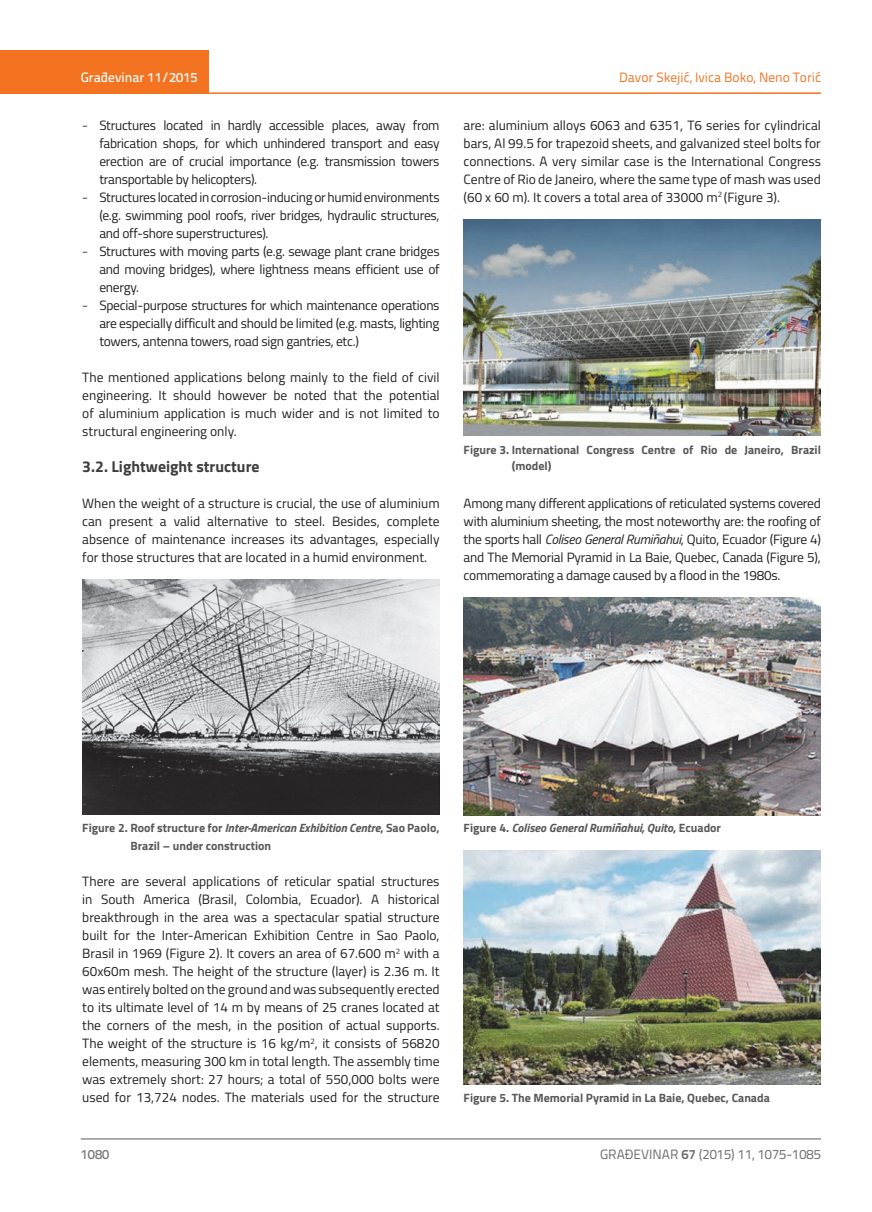
<style>
.page{position:relative;width:872px;height:1212px;background:#fff}
.page>*{position:absolute;margin:0;border:0;box-sizing:border-box;transform-origin:0 0}
.t1{font:700 15.75px "Titillium";color:#3e3e3f}
.t2{font:13.5px/18px "Titillium";letter-spacing:-.02em;color:#231f20;text-align:justify}
.t3{font:13.5px "Titillium Text 22 L";color:#f47321}
.t4{font:13.5px "Titillium Text 22 L";color:#6c6d70}
.t5{font:500 13.5px "Titillium Text 22 L";color:#fff}
.t6{font:500 13.5px "Titillium Text 22 L";color:#787a7d}
.t7{font:700 12px/18px "Titillium";color:#57585a}
.t8{font:italic 700 12px "Titillium";color:#57585a}
.s1{font-family:"Titillium Text 22 L";font-weight:300}
.s2{font-style:italic}
.s3{font-style:normal}
.s4{font-weight:700}
</style>
<div class="page">
<div style="left:0;top:50px;width:208px;height:44px;background:#f47321"></div>
<hr style="left:0;top:92px;width:821px;height:2px;background:#f47321">
<hr style="left:81px;top:1139px;width:740px;height:1px;background:#57585a">
<img style="left:82px;top:580px;width:357px;height:234px">
<img style="left:463px;top:220px;width:358px;height:215px">
<img style="left:463px;top:598px;width:358px;height:217px">
<img style="left:463px;top:850px;width:358px;height:234px">
<p class="t5" style="left:81px;top:67px;width:118px">Građevinar 11/2015</p>
<p class="t2" style="left:99px;top:115px;width:342px;text-indent:-17px"><span class="s1">-</span> Structures located in hardly accessible places, away from fabrication shops, for which unhindered transport and easy erection are of crucial importance (e.g. transmission towers transportable by helicopters).</p>
<p class="t2" style="left:99px;top:187px;width:342px;text-indent:-17px"><span class="s1">-</span> Structures located in corrosion-inducing or humid environments (e.g. swimming pool roofs, river bridges, hydraulic structures, and off-shore superstructures).</p>
<p class="t2" style="left:99px;top:241px;width:342px;text-indent:-17px"><span class="s1">-</span> Structures with moving parts (e.g. sewage plant crane bridges and moving bridges), where lightness means efficient use of energy.</p>
<p class="t2" style="left:99px;top:295px;width:342px;text-indent:-17px"><span class="s1">-</span> Special-purpose structures for which maintenance operations are especially difficult and should be limited (e.g. masts, lighting towers, antenna towers, road sign gantries, etc.)</p>
<p class="t2" style="left:82px;top:367px;width:359px">The mentioned applications belong mainly to the field of civil engineering. It should however be noted that the potential of aluminium application is much wider and is not limited to structural engineering only.</p>
<p class="t1" style="left:82px;top:454px;width:179px">3.2. Lightweight structure</p>
<p class="t2" style="left:82px;top:493px;width:359px">When the weight of a structure is crucial, the use of aluminium can present a valid alternative to steel. Besides, complete absence of maintenance increases its advantages, especially for those structures that are located in a humid environment.</p>
<p class="t3" style="left:619px;top:68px;width:203px">Davor Skejić, Ivica Boko, Neno Torić</p>
<p class="t2" style="left:463px;top:115px;width:359px">are: aluminium alloys 6063 and 6351, T6 series for cylindrical bars, Al 99.5 for trapezoid sheets, and galvanized steel bolts for connections. A very similar case is the International Congress Centre of Rio de Janeiro, where the same type of mash was used (60 x 60 m). It covers a total area of 33000 m<sup>2</sup> (Figure 3).</p>
<p class="t7" style="left:512px;top:441px;width:311px;line-height:16.5px;text-indent:-48px">Figure 3. International Congress Centre of Rio de Janeiro, Brazil (model)</p>
<p class="t2" style="left:463px;top:493px;width:359px">Among many different applications of reticulated systems covered with aluminium sheeting, the most noteworthy are: the roofing of the sports hall <span class="s2">Coliseo General Rumiñahui</span>, Quito, Ecuador (Figure 4) and The Memorial Pyramid in La Baie, Quebec, Canada (Figure 5), commemorating a damage caused by a flood in the 1980s.</p>
<p class="t7" style="left:130px;top:818px;width:311px;text-indent:-48px">Figure 2. Roof structure for <span class="s2">Inter-American Exhibition Centre</span>, Sao Paolo,<br>Brazil – under construction</p>
<p class="t2" style="left:82px;top:872px;width:359px">There are several applications of reticular spatial structures in South America (Brasil, Colombia, Ecuador). A historical breakthrough in the area was a spectacular spatial structure built for the Inter-American Exhibition Centre in Sao Paolo, Brasil in 1969 (Figure 2). It covers an area of 67.600 m<sup>2</sup> with a 60x60m mesh. The height of the structure (layer) is 2.36 m. It was entirely bolted on the ground and was subsequently erected to its ultimate level of 14 m by means of 25 cranes located at the corners of the mesh, in the position of actual supports.<br>The weight of the structure is 16 kg/m<sup>2</sup>, it consists of 56820 elements, measuring 300 km in total length. The assembly time was extremely short: 27 hours; a total of 550,000 bolts were used for 13,724 nodes. The materials used for the structure</p>
<p class="t8" style="left:463px;top:818px;width:259px"><span class="s3">Figure 4.</span> Coliseo General Rumiñahui, Quito<span class="s3">, Ecuador</span></p>
<p class="t7" style="left:463px;top:1088px;width:308px">Figure 5. The Memorial Pyramid in La Baie, Quebec, Canada</p>
<p class="t6" style="left:81px;top:1144px;width:30px">1080</p>
<p class="t4" style="left:600px;top:1144px;width:222px">GRAĐEVINAR <span class="s4">67</span> (2015) 11, 1075-1085</p>
</div>
